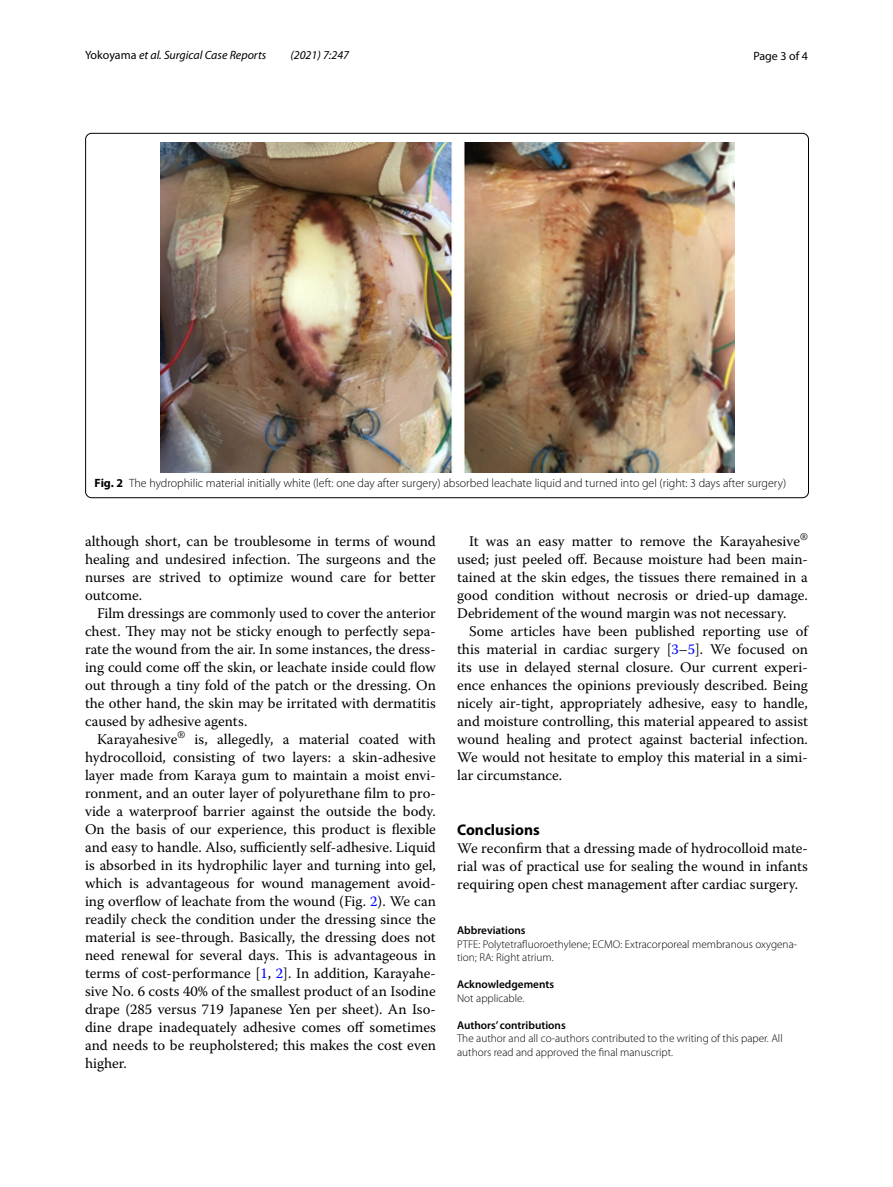
<style>
.page{position:relative;width:893px;height:1187px;background:#fff}
.page>*{position:absolute;margin:0;border:0;box-sizing:border-box;transform-origin:0 0}
.t1{font:700 15.45px "Myriad Pro";color:#000}
.t2{font:14.7px/18px "Warnock Pro";color:#000;text-align:justify}
.t3{font:300 12px "Myriad Pro";color:#000}
.t4{font:italic 12px "Myriad Pro";color:#000}
.t5{font:12px "Myriad Pro";color:#000}
.t6{font:300 11.25px/13.5px "Myriad Pro";color:#000}
.t7{font:600 11.25px "Myriad Pro";color:#000}
.s1{font-style:normal}
.s2{font-weight:700}
.s3{color:#00f}
</style>
<div class="page">
<img style="left:160px;top:142px;width:574px;height:330px">
<p class="t4" style="left:85px;top:48px;width:183px"><span class="s1">Yokoyama</span> et al. Surgical Case Reports</p>
<p class="t4" style="left:290px;top:48px;width:60px">(2021) 7:247</p>
<p class="t5" style="left:753px;top:48px;width:56px">Page 3 of 4</p>
<p class="t3" style="left:95px;top:477px;width:693px"><span class="s2">Fig. 2</span> The hydrophilic material initially white (left: one day after surgery) absorbed leachate liquid and turned into gel (right: 3 days after surgery)</p>
<p class="t2" style="left:85px;top:532px;width:352px">although short, can be troublesome in terms of wound healing and undesired infection. The surgeons and the nurses are strived to optimize wound care for better outcome.</p>
<p class="t2" style="left:85px;top:604px;width:352px;text-indent:12px">Film dressings are commonly used to cover the anterior chest. They may not be sticky enough to perfectly sepa&shy;rate the wound from the air. In some instances, the dress&shy;ing could come off the skin, or leachate inside could flow out through a tiny fold of the patch or the dressing. On the other hand, the skin may be irritated with dermatitis caused by adhesive agents.</p>
<p class="t2" style="left:85px;top:730px;width:352px;text-indent:12px">Karayahesive<sup>®</sup> is, allegedly, a material coated with hydrocolloid, consisting of two layers: a skin-adhesive layer made from Karaya gum to maintain a moist envi&shy;ronment, and an outer layer of polyurethane film to pro&shy;vide a waterproof barrier against the outside the body.<br>On the basis of our experience, this product is flexible and easy to handle. Also, sufficiently self-adhesive. Liquid is absorbed in its hydrophilic layer and turning into gel, which is advantageous for wound management avoid&shy;ing overflow of leachate from the wound (Fig. <span class="s3">2</span>). We can readily check the condition under the dressing since the material is see-through. Basically, the dressing does not need renewal for several days. This is advantageous in terms of cost-performance [<span class="s3">1</span>, <span class="s3">2</span>]. In addition, Karayahe&shy;sive No. 6 costs 40% of the smallest product of an Isodine drape (285 versus 719 Japanese Yen per sheet). An Iso&shy;dine drape inadequately adhesive comes off sometimes and needs to be reupholstered; this makes the cost even higher.</p>
<p class="t2" style="left:457px;top:532px;width:352px;text-indent:12px">It was an easy matter to remove the Karayahesive<sup>® </sup>used; just peeled off. Because moisture had been main&shy;tained at the skin edges, the tissues there remained in a good condition without necrosis or dried-up damage.<br>Debridement of the wound margin was not necessary.</p>
<p class="t2" style="left:457px;top:622px;width:352px;text-indent:12px">Some articles have been published reporting use of this material in cardiac surgery [<span class="s3">3</span>–<span class="s3">5</span>]. We focused on its use in delayed sternal closure. Our current experi&shy;ence enhances the opinions previously described. Being nicely air-tight, appropriately adhesive, easy to handle, and moisture controlling, this material appeared to assist wound healing and protect against bacterial infection.<br>We would not hesitate to employ this material in a simi&shy;lar circumstance.</p>
<p class="t1" style="left:457px;top:819px;width:84px">Conclusions</p>
<p class="t2" style="left:457px;top:839px;width:352px">We reconfirm that a dressing made of hydrocolloid mate&shy;rial was of practical use for sealing the wound in infants requiring open chest management after cardiac surgery.</p>
<p class="t7" style="left:457px;top:923px;width:70px">Abbreviations</p>
<p class="t6" style="left:457px;top:937px;width:341px">PTFE: Polytetrafluoroethylene; ECMO: Extracorporeal membranous oxygena‑ tion; RA: Right atrium.</p>
<p class="t7" style="left:457px;top:977px;width:98px">Acknowledgements</p>
<p class="t6" style="left:457px;top:991px;width:69px">Not applicable.</p>
<p class="t7" style="left:457px;top:1017px;width:110px">Authors’ contributions</p>
<p class="t6" style="left:457px;top:1031px;width:327px">The author and all co-authors contributed to the writing of this paper. All authors read and approved the final manuscript.</p>
</div>
